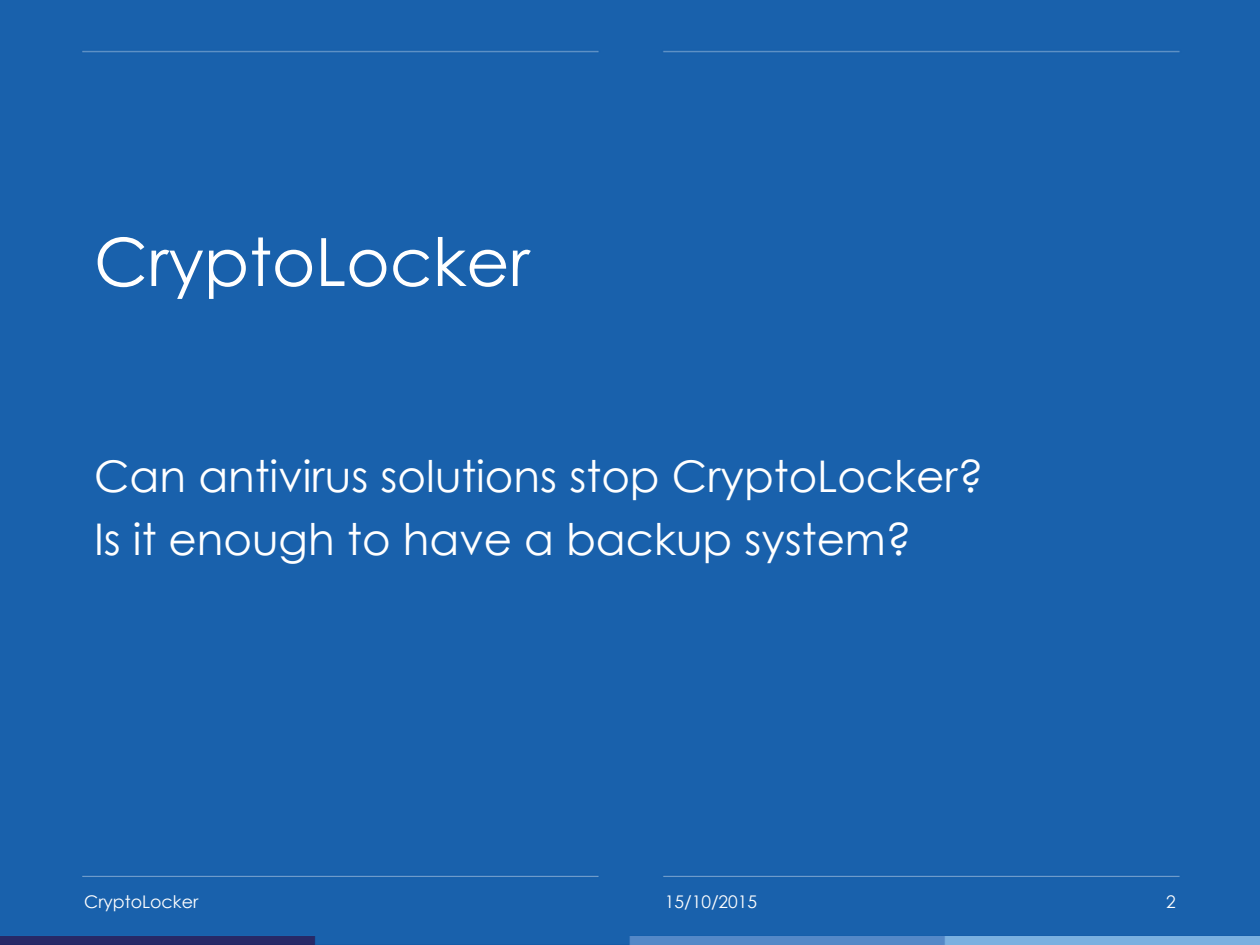
<style>
.page{position:relative;width:1260px;height:945px;background:#fff}
.page>*{position:absolute;margin:0;border:0;box-sizing:border-box;transform-origin:0 0}
.t1{font:66.5px "Century Gothic";color:#fff}
.t2{font:43.75px "Century Gothic";color:#fff}
.t3{font:17.5px "Century Gothic";color:#fff}
</style>
<div class="page">
<div style="left:0;top:0;width:1260px;height:937px;background:#1961ac"></div>
<img style="left:0;top:937px;width:1260px;height:8px">
<h1 class="t1" style="left:94px;top:219px;width:437px">CryptoLocker</h1>
<p class="t2" style="left:94px;top:448px;width:891px">Can antivirus solutions stop CryptoLocker?</p>
<p class="t2" style="left:94px;top:511px;width:819px">Is it enough to have a backup system?</p>
<p class="t3" style="left:84px;top:890px;width:115px">CryptoLocker</p>
<p class="t3" style="left:665px;top:890px;width:94px">15/10/2015</p>
<p class="t3" style="left:1166px;top:890px;width:11px">2</p>
</div>
